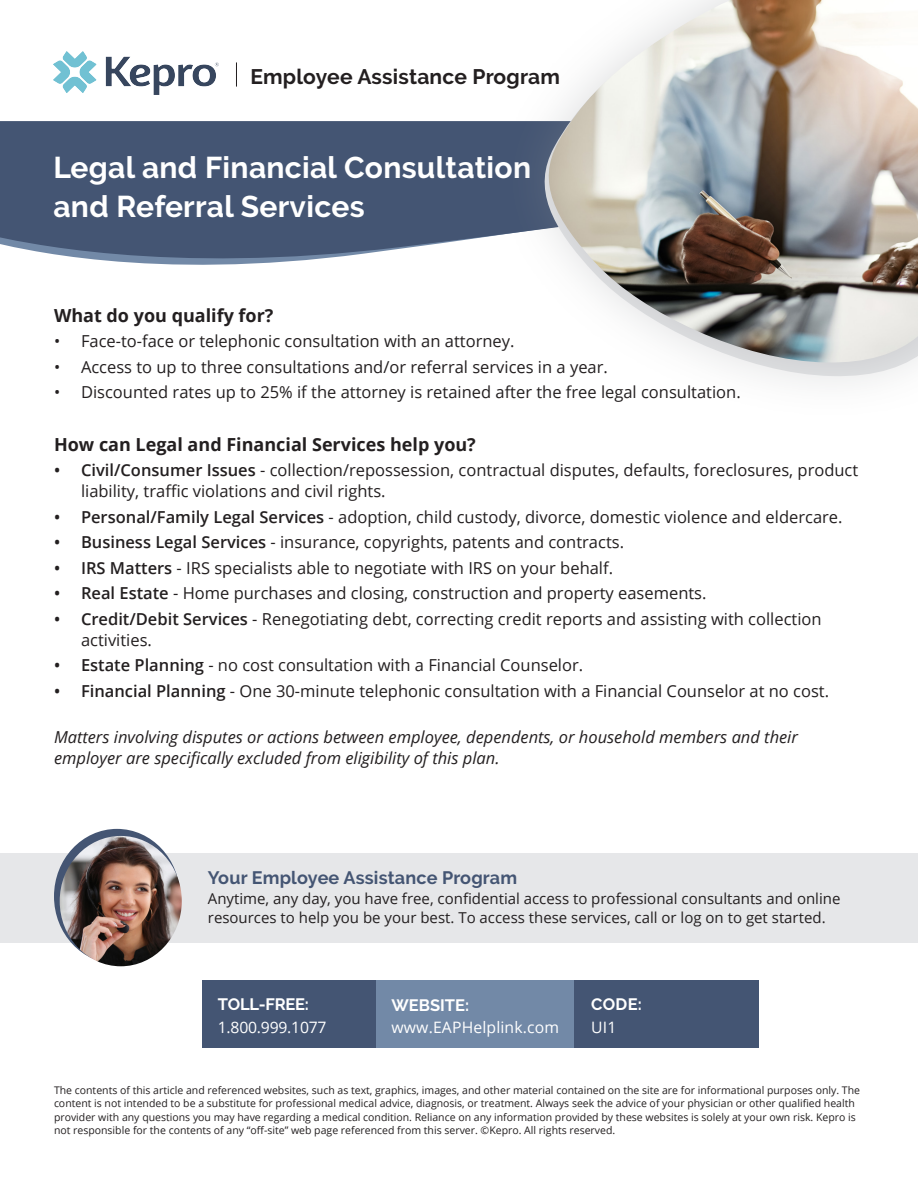
<style>
.page{position:relative;width:918px;height:1188px;background:#fff}
.page>*{position:absolute;margin:0;border:0;box-sizing:border-box;transform-origin:0 0}
.t1{font:700 30px/39px "Raleway";letter-spacing:.01em;color:#fff}
.t2{font:700 21px "Raleway";letter-spacing:.01em;color:#231f20}
.t3{font:700 18px "Open Sans";color:#231f20}
.t4{font:700 18px "Raleway";letter-spacing:.01em;color:#445573}
.t5{font:16.5px/21px "Open Sans";color:#231f20}
.t6{font:italic 16.5px/21px "Open Sans";color:#231f20}
.Paragraph_Style_1{font:700 16.5px "Raleway";color:#fff}
.Paragraph_Style_1-2{font:15.75px "Open Sans";letter-spacing:.01em;color:#fff}
.Paragraph_Style_1-3{font:15.75px "Open Sans";letter-spacing:-.015em;color:#fff}
.t7{font:15px/19.5px "Open Sans";color:#231f20}
.t8{font:10.5px/13.5px "Open Sans";color:#231f20}
.s1{font-weight:600}
</style>
<div class="page">
<div style="left:202px;top:981px;width:557px;height:67px;background:#445573"></div>
<div style="left:376px;top:981px;width:198px;height:67px;background:#7289a7"></div>
<div style="left:0;top:854px;width:918px;height:90px;background:#e6e7e9"></div>
<svg style="left:0;top:121px;width:498px;height:144px;background:#52627e"></svg>
<div style="left:54px;top:829px;width:126px;height:135px;background:#445573;border-radius:50%"></div>
<img style="left:60px;top:836px;width:122px;height:130px">
<svg style="left:236px;top:62px;width:1px;height:25px"></svg>
<div style="left:498px;top:0;width:420px;height:420px;background:#939598;opacity:.4"></div>
<img style="left:537px;top:0;width:381px;height:363px">
<img style="left:54px;top:51px;width:165px;height:43px">
<p class="t2" style="left:250px;top:65px;width:311px">Employee Assistance Program</p>
<p class="t1" style="left:53px;top:148px;width:479px">Legal and Financial Consultation and Referral Services</p>
<p class="t3" style="left:54px;top:302px;width:221px">What do you qualify for?</p>
<p class="t5" style="left:54px;top:330px;width:462px">• Face-to-face or telephonic consultation with an attorney.</p>
<p class="t5" style="left:54px;top:356px;width:555px">• Access to up to three consultations and/or referral services in a year.</p>
<p class="t5" style="left:54px;top:381px;width:688px">• Discounted rates up to 25% if the attorney is retained after the free legal consultation.</p>
<p class="t3" style="left:54px;top:431px;width:423px">How can Legal and Financial Services help you?</p>
<p class="t5" style="left:81px;top:459px;width:779px;text-indent:-27px"><span class="s1">• Civil/Consumer Issues</span> - collection/repossession, contractual disputes, defaults, foreclosures, product liability, traffic violations and civil rights.</p>
<p class="t5" style="left:54px;top:506px;width:790px"><span class="s1">• Personal/Family Legal Services</span> - adoption, child custody, divorce, domestic violence and eldercare.</p>
<p class="t5" style="left:54px;top:531px;width:572px"><span class="s1">• Business Legal Services</span> - insurance, copyrights, patents and contracts.</p>
<p class="t5" style="left:54px;top:557px;width:561px"><span class="s1">• IRS Matters</span> - IRS specialists able to negotiate with IRS on your behalf.</p>
<p class="t5" style="left:54px;top:582px;width:654px"><span class="s1">• Real Estate</span> - Home purchases and closing, construction and property easements.</p>
<p class="t5" style="left:81px;top:608px;width:742px;text-indent:-27px"><span class="s1">• Credit/Debit Services</span> - Renegotiating debt, correcting credit reports and assisting with collection activities.</p>
<p class="t5" style="left:54px;top:654px;width:531px"><span class="s1">• Estate Planning</span> - no cost consultation with a Financial Counselor.</p>
<p class="t5" style="left:54px;top:680px;width:777px"><span class="s1">• Financial Planning</span> - One 30-minute telephonic consultation with a Financial Counselor at no cost.</p>
<p class="t6" style="left:54px;top:726px;width:746px">Matters involving disputes or actions between employee, dependents, or household members and their employer are specifically excluded from eligibility of this plan.</p>
<p class="t4" style="left:208px;top:868px;width:311px">Your Employee Assistance Program</p>
<p class="t7" style="left:208px;top:888px;width:634px">Anytime, any day, you have free, confidential access to professional consultants and online resources to help you be your best. To access these services, call or log on to get started.</p>
<p class="Paragraph_Style_1" style="left:218px;top:995px;width:93px">TOLL-FREE:</p>
<p class="Paragraph_Style_1-3" style="left:218px;top:1016px;width:110px">1.800.999.1077</p>
<p class="Paragraph_Style_1" style="left:392px;top:996px;width:79px">WEBSITE:</p>
<p class="Paragraph_Style_1-2" style="left:392px;top:1016px;width:169px">www.EAPHelplink.com</p>
<p class="Paragraph_Style_1" style="left:591px;top:995px;width:52px">CODE:</p>
<p class="Paragraph_Style_1-2" style="left:591px;top:1016px;width:27px">UI1</p>
<p class="t8" style="left:54px;top:1083px;width:808px">The contents of this article and referenced websites, such as text, graphics, images, and other material contained on the site are for informational purposes only. The content is not intended to be a substitute for professional medical advice, diagnosis, or treatment. Always seek the advice of your physician or other qualified health provider with any questions you may have regarding a medical condition. Reliance on any information provided by these websites is solely at your own risk. Kepro is not responsible for the contents of any “off-site” web page referenced from this server. ©Kepro. All rights reserved.</p>
</div>
